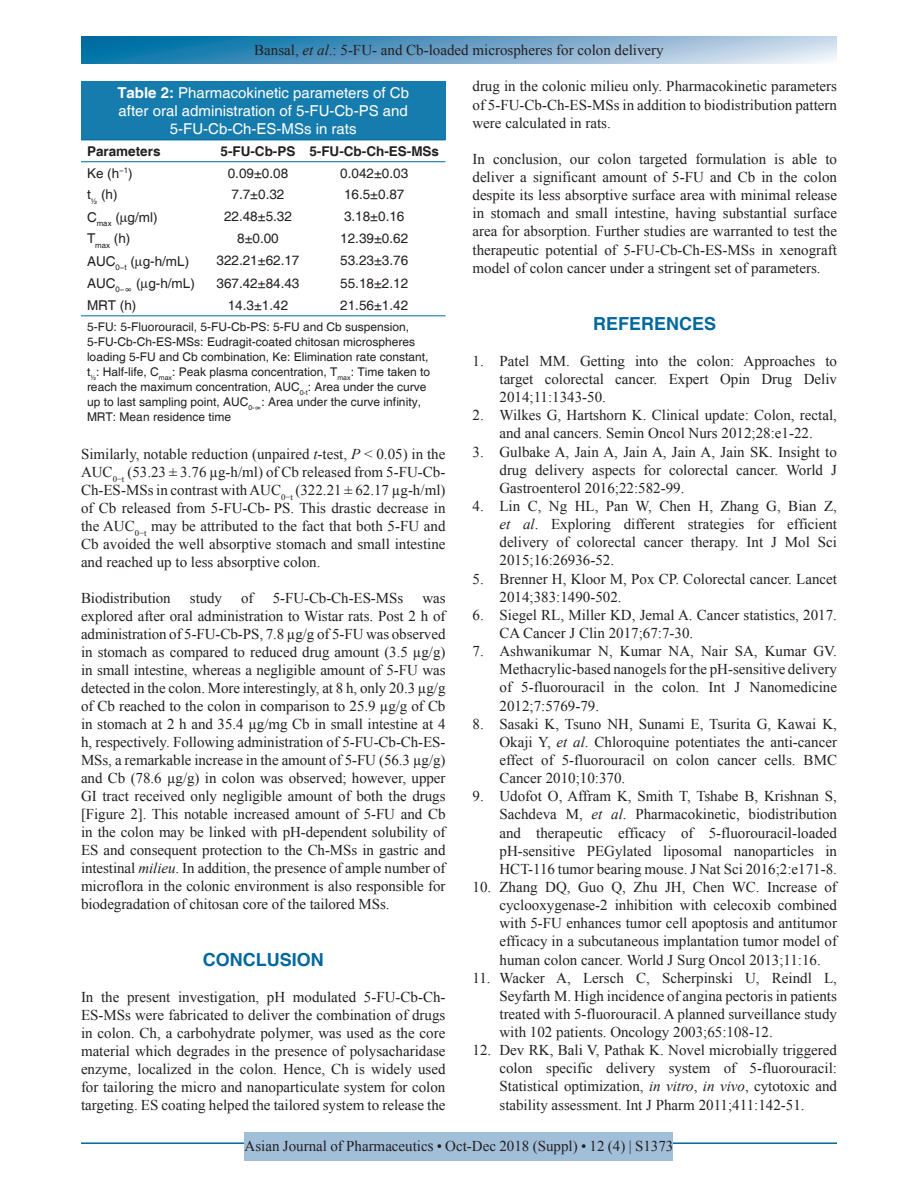
<style>
.page{position:relative;width:918px;height:1188px;background:#fff}
.page>*{position:absolute;margin:0;border:0;box-sizing:border-box;transform-origin:0 0}
.t1{font:700 18px "Helvetica";color:#00689e}
.TX{font:15px/18px "Times New Roman";color:#231f20;text-align:justify}
.REF{font:15px/18.1px "Times New Roman";color:#231f20;text-align:justify}
.TT{font:15px/18px "Helvetica";color:#fff;text-align:center}
.TB{font:13.5px "Helvetica";color:#231f20}
.TCH{font:700 13.5px "Helvetica";color:#231f20}
.TBL{font:13.5px "Helvetica";color:#231f20}
.TFN{font:12px/15px "Helvetica";color:#231f20}
.s1{font-style:italic}
.s2{font-weight:700}
</style>
<div class="page">
<svg style="left:81px;top:37px;width:756px;height:27px;background:#6ba4c8"></svg>
<hr style="left:81px;top:1142px;width:756px;height:2px;background:#00689e">
<div style="left:245px;top:1132px;width:428px;height:28px;background:#a2bfda"></div>
<div style="left:81px;top:81px;width:365px;height:59px;background:#167cae"></div>
<hr style="left:81px;top:315px;width:126px;height:1px;background:#00689e">
<hr style="left:216px;top:315px;width:84px;height:1px;background:#00689e">
<hr style="left:309px;top:315px;width:137px;height:1px;background:#00689e">
<hr style="left:81px;top:140px;width:126px;height:1px;background:#00689e">
<hr style="left:216px;top:140px;width:84px;height:1px;background:#00689e">
<hr style="left:309px;top:140px;width:137px;height:1px;background:#00689e">
<hr style="left:81px;top:161px;width:126px;height:1px;background:#00689e">
<hr style="left:216px;top:161px;width:84px;height:1px;background:#00689e">
<hr style="left:309px;top:161px;width:137px;height:1px;background:#00689e">
<p class="TX" style="left:254px;top:41px;width:411px">Bansal, <span class="s1">et al</span>.: 5-FU- and Cb-loaded microspheres for colon delivery</p>
<p class="TT" style="left:117px;top:84px;width:293px"><span class="s2">Table 2:</span> Pharmacokinetic parameters of Cb after oral administration of 5‑FU‑Cb‑PS and<br>5‑FU‑Cb‑Ch‑ES‑MSs in rats</p>
<p class="TCH" style="left:87px;top:143px;width:75px">Parameters</p>
<p class="TCH" style="left:221px;top:143px;width:76px">5‑FU‑Cb‑PS</p>
<p class="TCH" style="left:309px;top:143px;width:131px">5‑FU‑Cb‑Ch‑ES‑MSs</p>
<p class="TB" style="left:87px;top:165px;width:47px">Ke (h<sup>−1</sup>)</p>
<p class="TB" style="left:228px;top:165px;width:62px">0.09±0.08</p>
<p class="TB" style="left:340px;top:165px;width:69px">0.042±0.03</p>
<p class="TB" style="left:87px;top:187px;width:32px">t<sub>½</sub> (h)</p>
<p class="TB" style="left:232px;top:187px;width:54px">7.7±0.32</p>
<p class="TB" style="left:344px;top:187px;width:62px">16.5±0.87</p>
<p class="TB" style="left:87px;top:209px;width:72px">C<sub>max</sub> ( g/ml)</p>
<p class="TB" style="left:224px;top:209px;width:69px">22.48±5.32</p>
<p class="TB" style="left:344px;top:209px;width:62px">3.18±0.16</p>
<p class="TB" style="left:87px;top:231px;width:45px">T<sub>max</sub> (h)</p>
<p class="TB" style="left:237px;top:231px;width:43px">8±0.00</p>
<p class="TB" style="left:340px;top:231px;width:69px">12.39±0.62</p>
<p class="TB" style="left:87px;top:253px;width:104px">AUC<sub>0−t</sub> ( g‑h/mL)</p>
<p class="TB" style="left:217px;top:253px;width:84px">322.21±62.17</p>
<p class="TB" style="left:340px;top:253px;width:69px">53.23±3.76</p>
<p class="TB" style="left:87px;top:275px;width:109px">AUC<sub>0−∞</sub> ( g‑h/mL)</p>
<p class="TB" style="left:217px;top:275px;width:84px">367.42±84.43</p>
<p class="TB" style="left:340px;top:275px;width:69px">55.18±2.12</p>
<p class="TBL" style="left:87px;top:297px;width:51px">MRT (h)</p>
<p class="TBL" style="left:228px;top:297px;width:62px">14.3±1.42</p>
<p class="TBL" style="left:340px;top:297px;width:69px">21.56±1.42</p>
<p class="TFN" style="left:87px;top:319px;width:345px">5‑FU: 5‑Fluorouracil, 5‑FU‑Cb‑PS: 5‑FU and Cb suspension, 5‑FU‑Cb‑Ch‑ES‑MSs: Eudragit‑coated chitosan microspheres loading 5‑FU and Cb combination, Ke: Elimination rate constant, t<sub>½</sub>: Half‑life, C<sub>max</sub>: Peak plasma concentration, T<sub>max</sub>: Time taken to reach the maximum concentration, AUC<sub>0‑t</sub>: Area under the curve up to last sampling point, AUC<sub>0‑∞</sub>: Area under the curve infinity, MRT: Mean residence time</p>
<p class="TX" style="left:81px;top:444px;width:366px">Similarly, notable reduction (unpaired <span class="s1">t</span>-test, <span class="s1">P</span> &lt; 0.05) in the AUC<sub>0−t</sub> (53.23 ± 3.76 µg-h/ml) of Cb released from 5-FU-Cb-Ch-ES-MSs in contrast with AUC<sub>0−t</sub> (322.21 ± 62.17 µg-h/ml) of Cb released from 5-FU-Cb- PS. This drastic decrease in the AUC<sub>0−t</sub> may be attributed to the fact that both 5-FU and Cb avoided the well absorptive stomach and small intestine and reached up to less absorptive colon.</p>
<p class="TX" style="left:81px;top:588px;width:91px">Biodistribution</p>
<p class="TX" style="left:190px;top:588px;width:34px">study</p>
<p class="TX" style="left:241px;top:588px;width:14px">of</p>
<p class="TX" style="left:273px;top:588px;width:132px">5-FU-Cb-Ch-ES-MSs</p>
<p class="TX" style="left:81px;top:588px;width:366px;text-indent:341px">was explored after oral administration to Wistar rats. Post 2 h of administration of 5-FU-Cb-PS, 7.8 µg/g of 5-FU was observed in stomach as compared to reduced drug amount (3.5 µg/g) in small intestine, whereas a negligible amount of 5-FU was detected in the colon. More interestingly, at 8 h, only 20.3 µg/g of Cb reached to the colon in comparison to 25.9 µg/g of Cb in stomach at 2 h and 35.4 µg/mg Cb in small intestine at 4 h, respectively. Following administration of 5-FU-Cb-Ch-ES-MSs, a remarkable increase in the amount of 5-FU (56.3 µg/g) and Cb (78.6 µg/g) in colon was observed; however, upper GI tract received only negligible amount of both the drugs [Figure 2]. This notable increased amount of 5-FU and Cb in the colon may be linked with pH-dependent solubility of ES and consequent protection to the Ch-MSs in gastric and intestinal <span class="s1">milieu</span>. In addition, the presence of ample number of microflora in the colonic environment is also responsible for biodegradation of chitosan core of the tailored MSs.</p>
<h1 class="t1" style="left:203px;top:948px;width:122px">CONCLUSION</h1>
<p class="TX" style="left:81px;top:987px;width:366px">In the present investigation, pH modulated 5-FU-Cb-Ch-ES-MSs were fabricated to deliver the combination of drugs in colon. Ch, a carbohydrate polymer, was used as the core material which degrades in the presence of polysacharidase enzyme, localized in the colon. Hence, Ch is widely used for tailoring the micro and nanoparticulate system for colon targeting. ES coating helped the tailored system to release the</p>
<p class="TX" style="left:472px;top:77px;width:366px">drug in the colonic milieu only. Pharmacokinetic parameters of 5-FU-Cb-Ch-ES-MSs in addition to biodistribution pattern were calculated in rats.</p>
<p class="TX" style="left:472px;top:149px;width:366px">In conclusion, our colon targeted formulation is able to deliver a significant amount of 5-FU and Cb in the colon despite its less absorptive surface area with minimal release in stomach and small intestine, having substantial surface area for absorption. Further studies are warranted to test the therapeutic potential of 5-FU-Cb-Ch-ES-MSs in xenograft model of colon cancer under a stringent set of parameters.</p>
<h1 class="t1" style="left:593px;top:312px;width:125px">REFERENCES</h1>
<p class="REF" style="left:500px;top:351px;width:339px;text-indent:-27px">1. Patel MM. Getting into the colon: Approaches to target colorectal cancer. Expert Opin Drug Deliv 2014;11:1343-50.</p>
<p class="REF" style="left:472px;top:406px;width:366px;text-align:center">2. Wilkes G, Hartshorn K. Clinical update: Colon, rectal, and anal cancers. Semin Oncol Nurs 2012;28:e1-22.</p>
<p class="REF" style="left:500px;top:442px;width:339px;text-indent:-27px">3. Gulbake A, Jain A, Jain A, Jain A, Jain SK. Insight to drug delivery aspects for colorectal cancer. World J Gastroenterol 2016;22:582-99.</p>
<p class="REF" style="left:500px;top:496px;width:339px;text-indent:-27px">4. Lin C, Ng HL, Pan W, Chen H, Zhang G, Bian Z, <span class="s1">et al</span>. Exploring different strategies for efficient delivery of colorectal cancer therapy. Int J Mol Sci 2015;16:26936-52.</p>
<p class="REF" style="left:500px;top:569px;width:339px;text-indent:-27px">5. Brenner H, Kloor M, Pox CP. Colorectal cancer. Lancet<br>2014;383:1490-502.</p>
<p class="REF" style="left:500px;top:605px;width:339px;text-indent:-27px">6. Siegel RL, Miller KD, Jemal A. Cancer statistics, 2017.<br>CA Cancer J Clin 2017;67:7-30.</p>
<p class="REF" style="left:500px;top:642px;width:339px;text-indent:-27px">7. Ashwanikumar N, Kumar NA, Nair SA, Kumar GV.<br>Methacrylic-based nanogels for the pH-sensitive delivery of 5-fluorouracil in the colon. Int J Nanomedicine 2012;7:5769-79.</p>
<p class="REF" style="left:500px;top:714px;width:339px;text-indent:-27px">8. Sasaki K, Tsuno NH, Sunami E, Tsurita G, Kawai K, Okaji Y, <span class="s1">et al</span>. Chloroquine potentiates the anti-cancer effect of 5-fluorouracil on colon cancer cells. BMC Cancer 2010;10:370.</p>
<p class="REF" style="left:500px;top:787px;width:339px;text-indent:-27px">9. Udofot O, Affram K, Smith T, Tshabe B, Krishnan S, Sachdeva M, <span class="s1">et al</span>. Pharmacokinetic, biodistribution and therapeutic efficacy of 5-fluorouracil-loaded pH-sensitive PEGylated liposomal nanoparticles in HCT-116 tumor bearing mouse. J Nat Sci 2016;2:e171-8.</p>
<p class="REF" style="left:500px;top:877px;width:339px;text-indent:-27px">10. Zhang DQ, Guo Q, Zhu JH, Chen WC. Increase of cyclooxygenase-2 inhibition with celecoxib combined with 5-FU enhances tumor cell apoptosis and antitumor efficacy in a subcutaneous implantation tumor model of human colon cancer. World J Surg Oncol 2013;11:16.</p>
<p class="REF" style="left:500px;top:968px;width:339px;text-indent:-27px">11. Wacker A, Lersch C, Scherpinski U, Reindl L, Seyfarth M. High incidence of angina pectoris in patients treated with 5-fluorouracil. A planned surveillance study with 102 patients. Oncology 2003;65:108-12.</p>
<p class="REF" style="left:500px;top:1041px;width:339px;text-indent:-27px">12. Dev RK, Bali V, Pathak K. Novel microbially triggered colon specific delivery system of 5-fluorouracil:<br>Statistical optimization, <span class="s1">in vitro</span>, <span class="s1">in vivo</span>, cytotoxic and stability assessment. Int J Pharm 2011;411:142-51.</p>
<p class="TX" style="left:245px;top:1137px;width:430px">Asian Journal of Pharmaceutics • Oct-Dec 2018 (Suppl) • 12 (4) | S1373</p>
</div>
